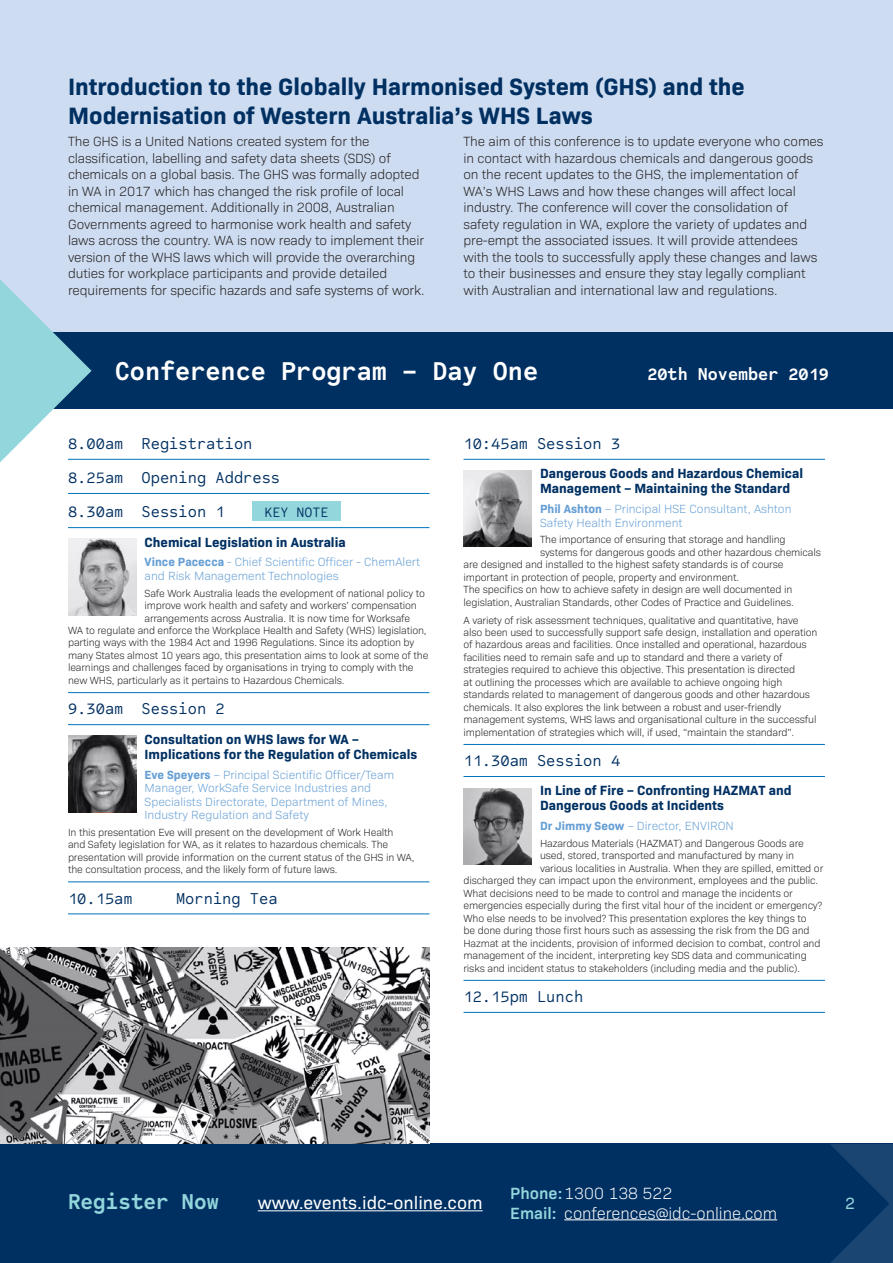
<style>
.page{position:relative;width:893px;height:1263px;background:#fff}
.page>*{position:absolute;margin:0;border:0;box-sizing:border-box;transform-origin:0 0}
.Section_Heading{font:700 27px "Code Saver";color:#fff}
.t1{font:700 24px/28.8px "Bio Sans W04";color:#003062}
.t2{font:700 22.5px "Code Saver";color:#93d6dc}
.t3{font:18px "Bio Sans W04";color:#fff}
.Section_Heading-2{font:700 18px "Code Saver";color:#fff}
.Event_Time_Title{font:16.5px "Code Saver";color:#003062}
.t4{font:300 16.5px/20px "Bio Sans W04";color:#fff}
.t5{font:16.5px "Bio Sans W04";color:#93d6dc}
.Session_Type{font:14.25px "Code Saver";color:#003062}
.t6{font:300 13.5px/16.5px "Bio Sans W04";letter-spacing:-.01em;color:#231f20}
.Session_Title{font:700 13.5px/15px "Bio Sans W04";color:#003062}
.Session_Speaker{font:300 12px/13.5px "Bio Sans W04";color:#669fd5}
.Session_Description{font:300 10.5px/12.5px "Bio Sans W04";letter-spacing:-.015em;color:#231f20}
.s1{font-weight:700}
.s2{font-weight:600;color:#93d6dc}
</style>
<div class="page">
<div style="left:0;top:1144px;width:893px;height:119px;background:#003062"></div>
<svg style="left:830px;top:1144px;width:63px;height:119px"></svg>
<hr style="left:258px;top:1210px;width:225px;height:1px;background:#fff">
<hr style="left:564px;top:1219px;width:213px;height:1px;background:#fff">
<div style="left:0;top:0;width:893px;height:340px;background:#cddcf0"></div>
<div style="left:0;top:332px;width:893px;height:77px;background:#003062"></div>
<hr style="left:68px;top:459px;width:361px;height:1px;background:#0174bc">
<hr style="left:68px;top:493px;width:361px;height:1px;background:#0174bc">
<hr style="left:68px;top:527px;width:361px;height:1px;background:#0174bc">
<hr style="left:68px;top:692px;width:361px;height:1px;background:#0174bc">
<hr style="left:68px;top:724px;width:361px;height:1px;background:#0174bc">
<hr style="left:68px;top:881px;width:361px;height:1px;background:#0174bc">
<hr style="left:68px;top:913px;width:361px;height:1px;background:#0174bc">
<div style="left:252px;top:501px;width:89px;height:20px;background:#93d6dc"></div>
<hr style="left:463px;top:459px;width:362px;height:1px;background:#0174bc">
<hr style="left:463px;top:744px;width:362px;height:1px;background:#0174bc">
<hr style="left:463px;top:776px;width:362px;height:1px;background:#0174bc">
<hr style="left:463px;top:980px;width:362px;height:1px;background:#0174bc">
<hr style="left:463px;top:1012px;width:362px;height:1px;background:#0174bc">
<img style="left:68px;top:539px;width:68px;height:76px">
<img style="left:68px;top:736px;width:68px;height:76px">
<img style="left:463px;top:470px;width:68px;height:77px">
<img style="left:463px;top:788px;width:68px;height:77px">
<img style="left:0;top:948px;width:429px;height:196px">
<svg style="left:0;top:279px;width:92px;height:183px"></svg>
<h2 class="t1" style="left:68px;top:70px;width:678px">Introduction to the Globally Harmonised System (GHS) and the<br>Modernisation of Western Australia’s WHS Laws</h2>
<p class="t6" style="left:68px;top:133px;width:358px">The GHS is a United Nations created system for the classification, labelling and safety data sheets (SDS) of chemicals on a global basis. The GHS was formally adopted in WA in 2017 which has changed the risk profile of local chemical management. Additionally in 2008, Australian Governments agreed to harmonise work health and safety laws across the country. WA is now ready to implement their version of the WHS laws which will provide the overarching duties for workplace participants and provide detailed requirements for specific hazards and safe systems of work.</p>
<p class="t6" style="left:463px;top:133px;width:362px">The aim of this conference is to update everyone who comes in contact with hazardous chemicals and dangerous goods on the recent updates to the GHS, the implementation of WA’s WHS Laws and how these changes will affect local industry. The conference will cover the consolidation of safety regulation in WA, explore the variety of updates and pre-empt the associated issues. It will provide attendees with the tools to successfully apply these changes and laws to their businesses and ensure they stay legally compliant with Australian and international law and regulations.</p>
<p class="Section_Heading" style="left:115px;top:354px;width:425px">Conference Program – Day One</p>
<p class="Section_Heading-2" style="left:647px;top:363px;width:183px">20th November 2019</p>
<p class="Event_Time_Title" style="left:68px;top:433px;width:186px">8.00am Registration</p>
<p class="Event_Time_Title" style="left:68px;top:467px;width:214px">8.25am Opening Address</p>
<p class="Event_Time_Title" style="left:68px;top:501px;width:158px">8.30am Session 1</p>
<p class="Session_Type" style="left:265px;top:503px;width:65px">KEY NOTE</p>
<p class="Session_Title" style="left:145px;top:533px;width:203px">Chemical Legislation in Australia</p>
<p class="Session_Speaker" style="left:145px;top:555px;width:277px"><span class="s1">Vince Pacecca</span> - Chief Scientific Officer - ChemAlert and Risk Management Technologies</p>
<p class="Session_Description" style="left:145px;top:586px;width:282px">Safe Work Australia leads the evelopment of national policy to</p>
<p class="Session_Description" style="left:145px;top:598px;width:274px">improve work health and safety and workers’ compensation</p>
<p class="Session_Description" style="left:145px;top:611px;width:267px">arrangements across Australia. It is now time for Worksafe</p>
<p class="Session_Description" style="left:68px;top:623px;width:360px">WA to regulate and enforce the Workplace Health and Safety (WHS) legislation,</p>
<p class="Session_Description" style="left:68px;top:636px;width:348px">parting ways with the 1984 Act and 1996 Regulations. Since its adoption by</p>
<p class="Session_Description" style="left:68px;top:648px;width:362px">many States almost 10 years ago, this presentation aims to look at some of the</p>
<p class="Session_Description" style="left:68px;top:661px;width:347px">learnings and challenges faced by organisations in trying to comply with the</p>
<p class="Session_Description" style="left:68px;top:673px;width:278px">new WHS, particularly as it pertains to Hazardous Chemicals.</p>
<p class="Event_Time_Title" style="left:68px;top:698px;width:158px">9.30am Session 2</p>
<p class="Session_Title" style="left:145px;top:730px;width:274px">Consultation on WHS laws for WA –<br>Implications for the Regulation of Chemicals</p>
<p class="Session_Speaker" style="left:145px;top:767px;width:251px"><span class="s1">Eve Speyers</span> – Principal Scientific Officer/Team Manager, WorkSafe Service Industries and Specialists Directorate, Department of Mines, Industry Regulation and Safety</p>
<p class="Session_Description" style="left:68px;top:825px;width:348px">In this presentation Eve will present on the development of Work Health<br>and Safety legislation for WA, as it relates to hazardous chemicals. The presentation will provide information on the current status of the GHS in WA, the consultation process, and the likely form of future laws.</p>
<p class="Event_Time_Title" style="left:68px;top:888px;width:66px">10.15am</p>
<p class="Event_Time_Title" style="left:176px;top:888px;width:103px">Morning Tea</p>
<p class="Event_Time_Title" style="left:463px;top:433px;width:158px">10:45am Session 3</p>
<p class="Session_Title" style="left:540px;top:465px;width:265px">Dangerous Goods and Hazardous Chemical<br>Management – Maintaining the Standard</p>
<p class="Session_Speaker" style="left:540px;top:501px;width:253px"><span class="s1">Phil Ashton</span> – Principal HSE Consultant, Ashton<br>Safety Health Environment</p>
<p class="Session_Description" style="left:540px;top:533px;width:247px">The importance of ensuring that storage and handling</p>
<p class="Session_Description" style="left:540px;top:545px;width:282px">systems for dangerous goods and other hazardous chemicals</p>
<p class="Session_Description" style="left:463px;top:558px;width:322px">are designed and installed to the highest safety standards is of course</p>
<p class="Session_Description" style="left:463px;top:570px;width:277px">important in protection of people, property and environment.</p>
<p class="Session_Description" style="left:463px;top:582px;width:330px">The specifics on how to achieve safety in design are well documented in</p>
<p class="Session_Description" style="left:463px;top:595px;width:332px">legislation, Australian Standards, other Codes of Practice and Guidelines.</p>
<p class="Session_Description" style="left:463px;top:613px;width:355px">A variety of risk assessment techniques, qualitative and quantitative, have also been used to successfully support safe design, installation and operation of hazardous areas and facilities. Once installed and operational, hazardous facilities need to remain safe and up to standard and there a variety of strategies required to achieve this objective. This presentation is directed<br>at outlining the processes which are available to achieve ongoing high standards related to management of dangerous goods and other hazardous chemicals. It also explores the link between a robust and user-friendly management systems, WHS laws and organisational culture in the successful implementation of strategies which will, if used, “maintain the standard”.</p>
<p class="Event_Time_Title" style="left:463px;top:750px;width:158px">11.30am Session 4</p>
<p class="Session_Title" style="left:540px;top:782px;width:253px">In Line of Fire – Confronting HAZMAT and<br>Dangerous Goods at Incidents</p>
<p class="Session_Speaker" style="left:540px;top:818px;width:195px"><span class="s1">Dr Jimmy Seow</span> – Director, ENVIRON</p>
<p class="Session_Description" style="left:540px;top:836px;width:265px">Hazardous Materials (HAZMAT) and Dangerous Goods are</p>
<p class="Session_Description" style="left:540px;top:849px;width:255px">used, stored, transported and manufactured by many in</p>
<p class="Session_Description" style="left:540px;top:861px;width:285px">various localities in Australia. When they are spilled, emitted or</p>
<p class="Session_Description" style="left:463px;top:874px;width:356px">discharged they can impact upon the environment, employees and the public.</p>
<p class="Session_Description" style="left:463px;top:886px;width:331px">What decisions need to be made to control and manage the incidents or</p>
<p class="Session_Description" style="left:463px;top:899px;width:360px">emergencies especially during the first vital hour of the incident or emergency?</p>
<p class="Session_Description" style="left:463px;top:911px;width:345px">Who else needs to be involved? This presentation explores the key things to</p>
<p class="Session_Description" style="left:463px;top:923px;width:348px">be done during those first hours such as assessing the risk from the DG and</p>
<p class="Session_Description" style="left:463px;top:936px;width:358px">Hazmat at the incidents, provision of informed decision to combat, control and</p>
<p class="Session_Description" style="left:463px;top:948px;width:345px">management of the incident, interpreting key SDS data and communicating</p>
<p class="Session_Description" style="left:463px;top:961px;width:338px">risks and incident status to stakeholders (including media and the public).</p>
<p class="Event_Time_Title" style="left:463px;top:986px;width:121px">12.15pm Lunch</p>
<h3 class="t2" style="left:68px;top:1187px;width:153px">Register Now</h3>
<h3 class="t3" style="left:258px;top:1190px;width:226px">www.events.idc-online.com</h3>
<h3 class="t4" style="left:510px;top:1182px;width:268px"><span class="s2">Phone:</span>1300 138 522<br><span class="s2">Email:</span> conferences@idc-online.com</h3>
<h3 class="t5" style="left:845px;top:1191px;width:11px">2</h3>
</div>
